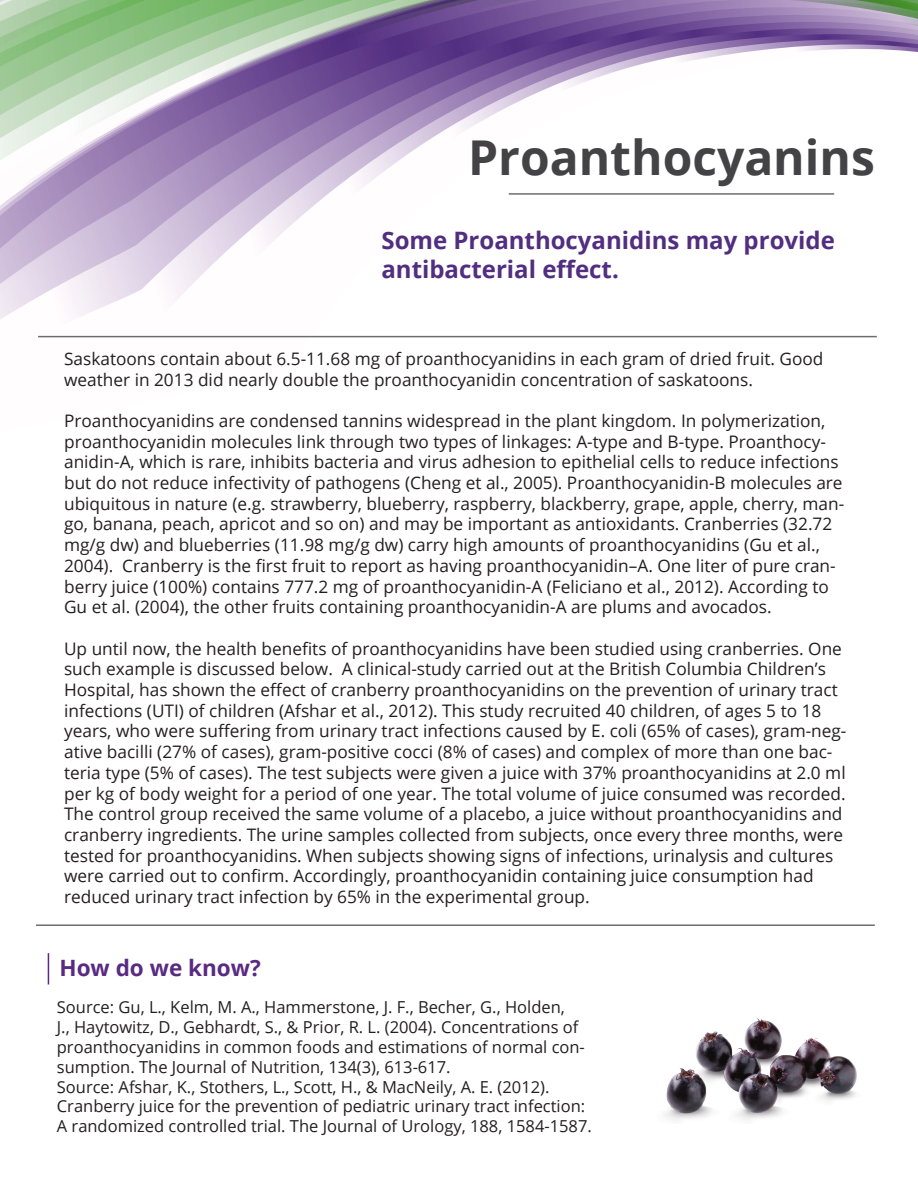
<style>
.page{position:relative;width:918px;height:1188px;background:#fff}
.page>*{position:absolute;margin:0;border:0;box-sizing:border-box;transform-origin:0 0}
.t1{font:700 48px "Open Sans";color:#434244}
.t2{font:700 24px/28.8px "Open Sans";color:#522e81}
.t3{font:700 22.5px "Open Sans";color:#592a82}
.t4{font:17.25px/20.7px "Open Sans";color:#231f20}
.t5{font:16.5px/19.8px "Open Sans";color:#231f20}
</style>
<div class="page">
<svg style="left:0;top:0;width:918px;height:338px"></svg>
<hr style="left:509px;top:193px;width:325px;height:2px;background:#6c6d70">
<hr style="left:38px;top:336px;width:839px;height:1px;background:#6c6d70">
<hr style="left:36px;top:924px;width:839px;height:2px;background:#6c6d70">
<img style="left:664px;top:1018px;width:193px;height:102px">
<hr style="left:48px;top:953px;width:1px;height:31px;background:#592a82">
<p class="t1" style="left:468px;top:124px;width:408px">Proanthocyanins</p>
<p class="t2" style="left:381px;top:225px;width:455px">Some Proanthocyanidins may provide antibacterial effect.</p>
<p class="t4" style="left:64px;top:348px;width:761px">Saskatoons contain about 6.5-11.68 mg of proanthocyanidins in each gram of dried fruit. Good weather in 2013 did nearly double the proanthocyanidin concentration of saskatoons.</p>
<p class="t4" style="left:64px;top:410px;width:782px">Proanthocyanidins are condensed tannins widespread in the plant kingdom. In polymerization, proanthocyanidin molecules link through two types of linkages: A-type and B-type. Proanthocy&shy;anidin-A, which is rare, inhibits bacteria and virus adhesion to epithelial cells to reduce infections but do not reduce infectivity of pathogens (Cheng et al., 2005). Proanthocyanidin-B molecules are ubiquitous in nature (e.g. strawberry, blueberry, raspberry, blackberry, grape, apple, cherry, man&shy;go, banana, peach, apricot and so on) and may be important as antioxidants. Cranberries (32.72 mg/g dw) and blueberries (11.98 mg/g dw) carry high amounts of proanthocyanidins (Gu et al., 2004). Cranberry is the first fruit to report as having proanthocyanidin–A. One liter of pure cran&shy;berry juice (100%) contains 777.2 mg of proanthocyanidin-A (Feliciano et al., 2012). According to Gu et al. (2004), the other fruits containing proanthocyanidin-A are plums and avocados.</p>
<p class="t4" style="left:64px;top:638px;width:784px">Up until now, the health benefits of proanthocyanidins have been studied using cranberries. One such example is discussed below. A clinical-study carried out at the British Columbia Children’s Hospital, has shown the effect of cranberry proanthocyanidins on the prevention of urinary tract infections (UTI) of children (Afshar et al., 2012). This study recruited 40 children, of ages 5 to 18 years, who were suffering from urinary tract infections caused by E. coli (65% of cases), gram-neg&shy;ative bacilli (27% of cases), gram-positive cocci (8% of cases) and complex of more than one bac&shy;teria type (5% of cases). The test subjects were given a juice with 37% proanthocyanidins at 2.0 ml per kg of body weight for a period of one year. The total volume of juice consumed was recorded.<br>The control group received the same volume of a placebo, a juice without proanthocyanidins and cranberry ingredients. The urine samples collected from subjects, once every three months, were tested for proanthocyanidins. When subjects showing signs of infections, urinalysis and cultures were carried out to confirm. Accordingly, proanthocyanidin containing juice consumption had reduced urinary tract infection by 65% in the experimental group.</p>
<p class="t3" style="left:59px;top:952px;width:203px">How do we know?</p>
<p class="t5" style="left:57px;top:997px;width:530px">Source: Gu, L., Kelm, M. A., Hammerstone, J. F., Becher, G., Holden,<br>J., Haytowitz, D., Gebhardt, S., &amp; Prior, R. L. (2004). Concentrations of proanthocyanidins in common foods and estimations of normal con&shy;sumption. The Journal of Nutrition, 134(3), 613-617.</p>
<p class="t5" style="left:57px;top:1076px;width:537px">Source: Afshar, K., Stothers, L., Scott, H., &amp; MacNeily, A. E. (2012).<br>Cranberry juice for the prevention of pediatric urinary tract infection:<br>A randomized controlled trial. The Journal of Urology, 188, 1584-1587.</p>
</div>
